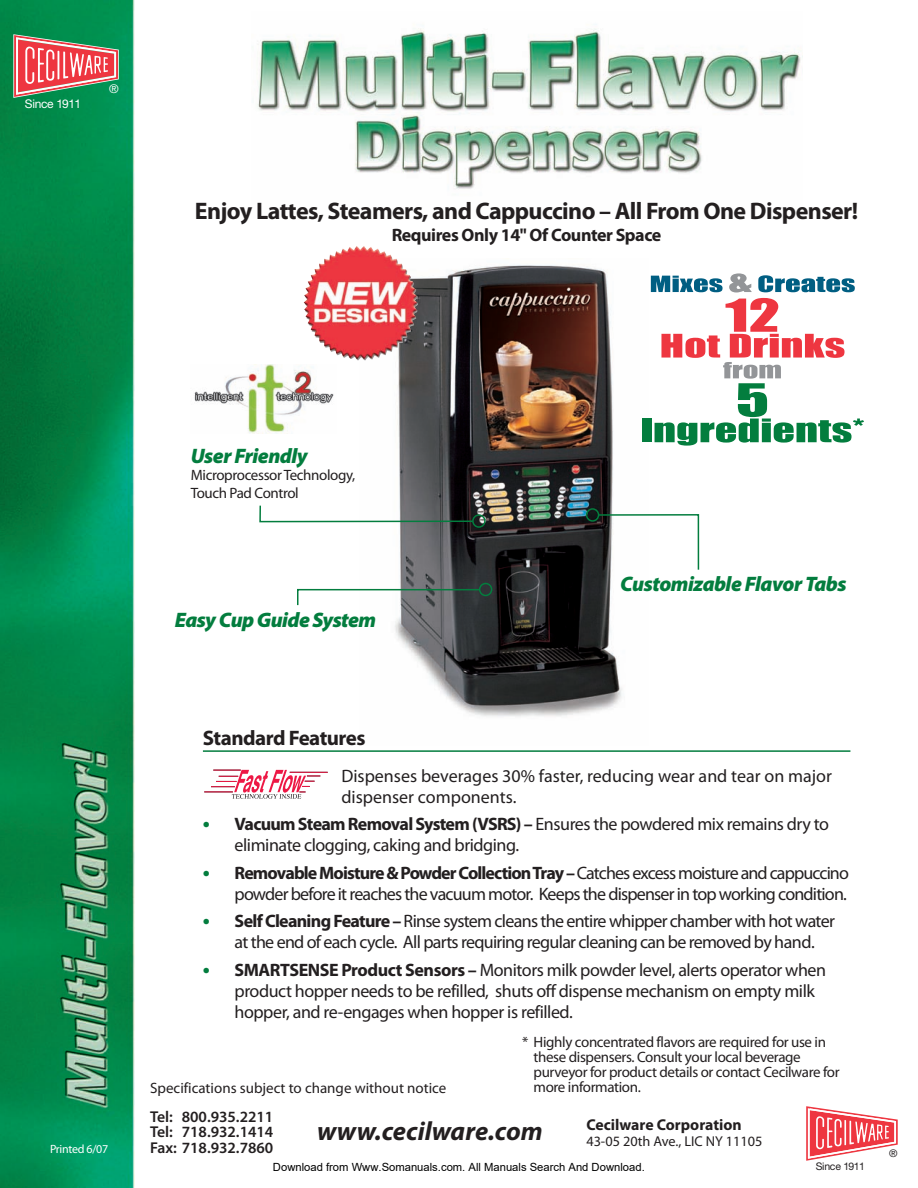
<style>
.page{position:relative;width:918px;height:1188px;background:#fff}
.page>*{position:absolute;margin:0;border:0;box-sizing:border-box;transform-origin:0 0}
.t1{font:italic 700 26.4px "Myriad Pro";color:#231f20}
.t2{font:700 24px "Myriad Pro";letter-spacing:-.025em;color:#231f20}
.t3{font:italic 900 21px "Myriad Pro";letter-spacing:-.025em;color:#037d3e}
.t4{font:700 21px "Myriad Pro";letter-spacing:-.025em;color:#231f20}
.t5{font:18px/21px "Myriad Pro";letter-spacing:-.025em;color:#231f20}
.t6{font:18px/21px "Myriad Pro";letter-spacing:-.045em;color:#231f20;text-align:right}
.t7{font:18px/21px "Myriad Pro";color:#231f20}
.t8{font:700 18px "Myriad Pro";letter-spacing:-.025em;color:#231f20}
.t9{font:600 15.75px/15.8px "Myriad Pro";color:#231f20;text-align:justify}
.t10{font:700 15.75px "Myriad Pro";color:#231f20}
.t11{font:15px/15px "Myriad Pro";letter-spacing:-.025em;color:#231f20}
.t12{font:15px "Myriad Pro";color:#231f20}
.t13{font:14.25px "Myriad Pro";color:#231f20}
.t14{font:12px "Myriad Pro";letter-spacing:-.025em;color:#fff}
.t15{font:12px "Helvetica Neue LT Std";letter-spacing:-.025em;color:#fff}
.t16{font:11.25px "Arial";color:#000}
.t17{font:10.5px "Helvetica Neue LT Std";letter-spacing:-.025em;color:#231f20}
.s1{font-weight:700;font-size:21px;color:#037d3e}
.s2{font-weight:700}
</style>
<div class="page">
<img style="left:394px;top:265px;width:254px;height:452px">
<img style="left:257px;top:28px;width:544px;height:161px">
<img style="left:0;top:0;width:135px;height:1188px">
<svg style="left:259px;top:504px;width:227px;height:24px"></svg>
<svg style="left:806px;top:1106px;width:92px;height:55px"></svg>
<svg style="left:13px;top:34px;width:106px;height:64px;background:#af7c6f"></svg>
<img style="left:194px;top:365px;width:140px;height:69px">
<svg style="left:297px;top:583px;width:195px;height:24px"></svg>
<svg style="left:586px;top:508px;width:114px;height:63px"></svg>
<hr style="left:203px;top:750px;width:647px;height:2px;background:#037d3e">
<hr style="left:290px;top:772px;width:38px;height:1px;background:#ed1845">
<svg style="left:204px;top:770px;width:116px;height:29px"></svg>
<img style="left:304px;top:246px;width:114px;height:115px">
<svg style="left:651px;top:276px;width:72px;height:16px"></svg>
<svg style="left:729px;top:273px;width:23px;height:19px"></svg>
<svg style="left:758px;top:275px;width:97px;height:17px"></svg>
<div style="left:642px;top:419px;width:9px;height:23px;background:#037d3e"></div>
<svg style="left:655px;top:298px;width:209px;height:148px"></svg>
<p class="t15" style="left:25px;top:99px;width:58px">Since 1911</p>
<p class="t15" style="left:109px;top:84px;width:11px">®</p>
<h2 class="t2" style="left:195px;top:202px;width:665px">Enjoy Lattes, Steamers, and Cappuccino – All From One Dispenser!</h2>
<p class="t8" style="left:392px;top:228px;width:271px">Requires Only 14'' Of Counter Space</p>
<p class="t14" style="left:50px;top:1144px;width:60px">Printed 6/07</p>
<p class="t3" style="left:191px;top:448px;width:119px">User Friendly</p>
<p class="t11" style="left:191px;top:468px;width:166px;line-height:18px">Microprocessor Technology,<br>Touch Pad Control</p>
<p class="t3" style="left:175px;top:612px;width:203px">Easy Cup Guide System</p>
<p class="t3" style="left:620px;top:576px;width:228px">Customizable Flavor Tabs</p>
<p class="t4" style="left:203px;top:730px;width:164px">Standard Features</p>
<p class="t7" style="left:341px;top:766px;width:492px">Dispenses beverages 30% faster, reducing wear and tear on major dispenser components.</p>
<p class="t5" style="left:235px;top:815px;width:596px;text-indent:-32px"><span class="s1">•</span> <span class="s2">Vacuum Steam Removal System (VSRS) –</span> Ensures the powdered mix remains dry to eliminate clogging, caking and bridging.</p>
<p class="t6" style="left:203px;top:863px;width:648px"><span class="s1">•</span> <span class="s2">Removable Moisture &amp; Powder CollectionTray –</span>Catches excess moisture and cappuccino powder before it reaches the vacuum motor. Keeps the dispenser in top working condition.</p>
<p class="t5" style="left:235px;top:912px;width:602px;text-indent:-32px"><span class="s1">•</span> <span class="s2">Self Cleaning Feature –</span> Rinse system cleans the entire whipper chamber with hot water at the end of each cycle. All parts requiring regular cleaning can be removed by hand.</p>
<p class="t5" style="left:235px;top:960px;width:593px;text-indent:-32px"><span class="s1">•</span> <span class="s2">SMARTSENSE Product Sensors –</span> Monitors milk powder level, alerts operator when product hopper needs to be refilled, shuts off dispense mechanism on empty milk hopper, and re-engages when hopper is refilled.</p>
<p class="t11" style="left:534px;top:1036px;width:308px;text-indent:-12px">* Highly concentrated flavors are required for use in these dispensers. Consult your local beverage purveyor for product details or contact Cecilware for</p>
<p class="t12" style="left:150px;top:1082px;width:298px">Specifications subject to change without notice</p>
<p class="t11" style="left:534px;top:1081px;width:109px">more information.</p>
<p class="t9" style="left:150px;top:1110px;width:125px">Tel: 800.935.2211<br>Tel: 718.932.1414<br>Fax: 718.932.7860</p>
<h1 class="t1" style="left:317px;top:1122px;width:227px">www.cecilware.com</h1>
<p class="t10" style="left:586px;top:1119px;width:157px">Cecilware Corporation</p>
<p class="t13" style="left:586px;top:1136px;width:178px">43-05 20th Ave., LIC NY 11105</p>
<p class="t16" style="left:273px;top:1160px;width:373px">Download from Www.Somanuals.com. All Manuals Search And Download.</p>
<p class="t17" style="left:816px;top:1163px;width:51px">Since 1911</p>
<p class="t17" style="left:889px;top:1149px;width:10px">®</p>
</div>
